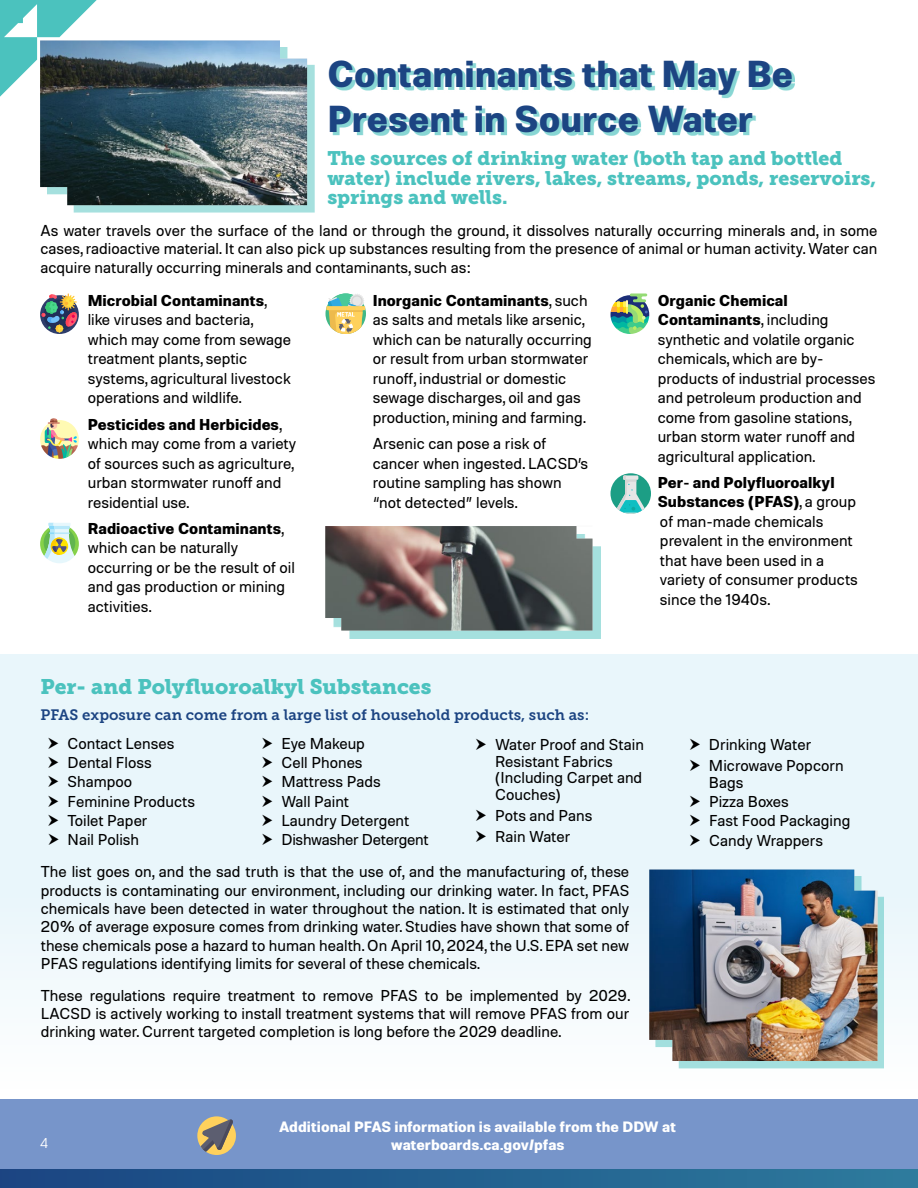
<style>
.page{position:relative;width:918px;height:1188px;background:#fff}
.page>*{position:absolute;margin:0;border:0;box-sizing:border-box;transform-origin:0 0}
.t1{font:700 37.5px/45px "Molde";color:#1c4482}
.t2{font:21px "Museo Slab 900";color:#4bc2be}
.t3{font:19.5px/19.5px "Museo Slab 900";color:#4bc2be}
.t4{font:15.75px/19.5px "Molde";color:#000}
.t5{font:700 15.75px "Molde";color:#000}
.t6{font:700 15px "Molde";color:#fff}
.t7{font:15px "Museo Slab 700";color:#1c4482}
.t8{font:13.5px "ITC Avant Garde Std";color:#fff}
.s1{font-weight:400}
.s2{font-weight:700}
</style>
<div class="page">
<svg style="left:0;top:0;width:97px;height:97px"></svg>
<div style="left:0;top:1169px;width:918px;height:19px;background:linear-gradient(to right,#194582,#2d7b9d)"></div>
<hr style="left:0;top:0;width:96px;height:1px;background:#4bc2be">
<hr style="left:0;top:0;width:1px;height:96px;background:#4bc2be">
<div style="left:0;top:654px;width:918px;height:437px;background:linear-gradient(to bottom,#e4f4fa,#f8fcfd)"></div>
<div style="left:47px;top:47px;width:267px;height:165px;background:#4bc2be;opacity:.5"></div>
<img style="left:40px;top:40px;width:267px;height:165px">
<div style="left:655px;top:876px;width:229px;height:192px;background:#4bc2be;opacity:.5"></div>
<img style="left:649px;top:870px;width:229px;height:191px">
<div style="left:0;top:1099px;width:918px;height:70px;background:#7795ca"></div>
<svg style="left:197px;top:1116px;width:39px;height:39px"></svg>
<div style="left:610px;top:473px;width:41px;height:41px;background:#1c9e85;border-radius:50%"></div>
<svg style="left:617px;top:475px;width:28px;height:39px"></svg>
<svg style="left:610px;top:293px;width:39px;height:41px"></svg>
<div style="left:326px;top:293px;width:40px;height:41px;background:#40b887;border-radius:50%"></div>
<svg style="left:326px;top:306px;width:39px;height:4px"></svg>
<svg style="left:328px;top:293px;width:36px;height:41px"></svg>
<svg style="left:40px;top:523px;width:39px;height:40px"></svg>
<svg style="left:40px;top:418px;width:39px;height:41px"></svg>
<svg style="left:40px;top:295px;width:39px;height:39px"></svg>
<svg style="left:42px;top:293px;width:36px;height:40px"></svg>
<div style="left:334px;top:534px;width:267px;height:105px;background:#4bc2be;opacity:.5"></div>
<img style="left:325px;top:526px;width:267px;height:105px">
<div style="left:332px;top:63px;width:463px;height:73px;background:#4bc2be;opacity:.67"></div>
<svg style="left:49px;top:737px;width:9px;height:12px"></svg>
<svg style="left:49px;top:757px;width:9px;height:11px"></svg>
<svg style="left:49px;top:776px;width:9px;height:11px"></svg>
<svg style="left:49px;top:795px;width:9px;height:12px"></svg>
<svg style="left:49px;top:815px;width:10px;height:11px"></svg>
<svg style="left:49px;top:834px;width:10px;height:11px"></svg>
<svg style="left:262px;top:737px;width:10px;height:12px"></svg>
<svg style="left:262px;top:757px;width:10px;height:11px"></svg>
<svg style="left:262px;top:776px;width:10px;height:11px"></svg>
<svg style="left:262px;top:795px;width:10px;height:12px"></svg>
<svg style="left:262px;top:815px;width:10px;height:11px"></svg>
<svg style="left:262px;top:834px;width:10px;height:11px"></svg>
<svg style="left:476px;top:739px;width:10px;height:11px"></svg>
<svg style="left:476px;top:809px;width:10px;height:12px"></svg>
<svg style="left:476px;top:830px;width:10px;height:12px"></svg>
<svg style="left:690px;top:739px;width:10px;height:11px"></svg>
<svg style="left:690px;top:760px;width:10px;height:11px"></svg>
<svg style="left:690px;top:795px;width:10px;height:12px"></svg>
<svg style="left:690px;top:815px;width:10px;height:11px"></svg>
<svg style="left:690px;top:834px;width:10px;height:12px"></svg>
<h2 class="t1" style="left:327px;top:50px;width:467px">Contaminants that May Be<br>Present in Source Water</h2>
<h3 class="t3" style="left:327px;top:149px;width:550px">The sources of drinking water (both tap and bottled water) include rivers, lakes, streams, ponds, reservoirs, springs and wells.</h3>
<p class="t4" style="left:40px;top:221px;width:839px;line-height:18.3px;text-align:justify">As water travels over the surface of the land or through the ground, it dissolves naturally occurring minerals and, in some cases, radioactive material. It can also pick up substances resulting from the presence of animal or human activity. Water can acquire naturally occurring minerals and contaminants, such as:</p>
<h4 class="t5" style="left:88px;top:290px;width:181px">Microbial Contaminants<span class="s1">,</span></h4>
<p class="t4" style="left:88px;top:309px;width:205px">like viruses and bacteria, which may come from sewage treatment plants, septic systems, agricultural livestock operations and wildlife.</p>
<h4 class="t5" style="left:88px;top:414px;width:196px">Pesticides and Herbicides<span class="s1">,</span></h4>
<p class="t4" style="left:88px;top:433px;width:210px">which may come from a variety of sources such as agriculture, urban stormwater runoff and residential use.</p>
<h4 class="t5" style="left:88px;top:518px;width:198px">Radioactive Contaminants<span class="s1">,</span></h4>
<p class="t4" style="left:88px;top:537px;width:209px">which can be naturally occurring or be the result of oil and gas production or mining activities.</p>
<p class="t4" style="left:658px;top:290px;width:219px"><span class="s2">Organic Chemical<br>Contaminants</span>, including synthetic and volatile organic chemicals, which are by&shy;products of industrial processes and petroleum production and come from gasoline stations, urban storm water runoff and agricultural application.</p>
<p class="t4" style="left:658px;top:472px;width:202px"><span class="s2">Per- and Polyfluoroalkyl<br>Substances (PFAS)</span>, a group of man-made chemicals prevalent in the environment that have been used in a variety of consumer products since the 1940s.</p>
<p class="t4" style="left:373px;top:290px;width:221px"><span class="s2">Inorganic Contaminants</span>, such as salts and metals like arsenic, which can be naturally occurring or result from urban stormwater runoff, industrial or domestic sewage discharges, oil and gas production, mining and farming.</p>
<p class="t4" style="left:373px;top:433px;width:217px">Arsenic can pose a risk of cancer when ingested. LACSD’s routine sampling has shown “not detected” levels.</p>
<h3 class="t2" style="left:40px;top:675px;width:392px">Per- and Polyfluoroalkyl Substances</h3>
<p class="t7" style="left:40px;top:707px;width:550px">PFAS exposure can come from a large list of household products, such as:</p>
<p class="t4" style="left:68px;top:733px;width:108px">Contact Lenses</p>
<p class="t4" style="left:68px;top:752px;width:86px">Dental Floss</p>
<p class="t4" style="left:68px;top:772px;width:66px">Shampoo</p>
<p class="t4" style="left:68px;top:791px;width:129px">Feminine Products</p>
<p class="t4" style="left:68px;top:810px;width:81px">Toilet Paper</p>
<p class="t4" style="left:68px;top:829px;width:73px">Nail Polish</p>
<p class="t4" style="left:281px;top:733px;width:85px">Eye Makeup</p>
<p class="t4" style="left:281px;top:752px;width:83px">Cell Phones</p>
<p class="t4" style="left:281px;top:772px;width:101px">Mattress Pads</p>
<p class="t4" style="left:281px;top:791px;width:69px">Wall Paint</p>
<p class="t4" style="left:281px;top:810px;width:129px">Laundry Detergent</p>
<p class="t4" style="left:281px;top:830px;width:149px">Dishwasher Detergent</p>
<p class="t4" style="left:495px;top:736px;width:150px;line-height:16.5px">Water Proof and Stain<br>Resistant Fabrics (Including Carpet and<br>Couches)</p>
<p class="t4" style="left:495px;top:805px;width:99px">Pots and Pans</p>
<p class="t4" style="left:495px;top:826px;width:77px">Rain Water</p>
<p class="t4" style="left:41px;top:862px;width:590px;line-height:18.3px;text-align:justify">The list goes on, and the sad truth is that the use of, and the manufacturing of, these products is contaminating our environment, including our drinking water. In fact, PFAS chemicals have been detected in water throughout the nation. It is estimated that only 20% of average exposure comes from drinking water. Studies have shown that some of these chemicals pose a hazard to human health. On April 10, 2024, the U.S. EPA set new PFAS regulations identifying limits for several of these chemicals.</p>
<p class="t4" style="left:41px;top:985px;width:591px;line-height:18.3px;text-align:justify">These regulations require treatment to remove PFAS to be implemented by 2029.<br>LACSD is actively working to install treatment systems that will remove PFAS from our drinking water. Current targeted completion is long before the 2029 deadline.</p>
<p class="t6" style="left:279px;top:1116px;width:399px">Additional PFAS information is available from the DDW at</p>
<p class="t8" style="left:40px;top:1135px;width:9px">4</p>
<p class="t6" style="left:391px;top:1134px;width:175px">waterboards.ca.gov/pfas</p>
<p class="t4" style="left:709px;top:734px;width:104px">Drinking Water</p>
<p class="t4" style="left:709px;top:757px;width:136px;line-height:16.5px">Microwave Popcorn<br>Bags</p>
<p class="t4" style="left:709px;top:791px;width:81px">Pizza Boxes</p>
<p class="t4" style="left:709px;top:810px;width:143px">Fast Food Packaging</p>
<p class="t4" style="left:709px;top:830px;width:115px">Candy Wrappers</p>
</div>
